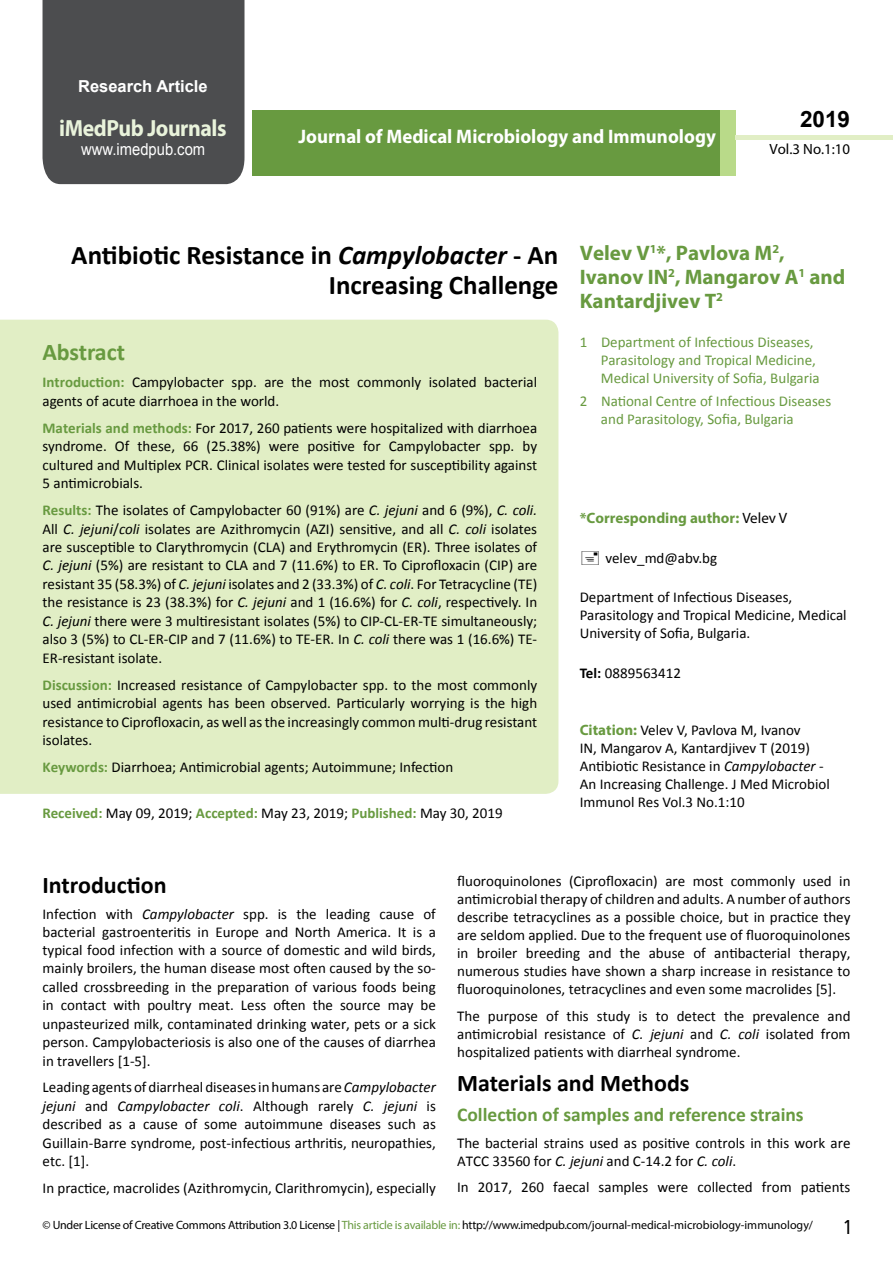
<style>
.page{position:relative;width:893px;height:1263px;background:#fff}
.page>*{position:absolute;margin:0;border:0;box-sizing:border-box;transform-origin:0 0}
.t1{font:700 27px/29.7px "Calibri";color:#000;text-align:right}
.t2{font:25.5px "Tunga";color:#000}
.t3{font:700 24px "Calibri";color:#000}
.t4{font:700 24px "Calibri";letter-spacing:-.005em;color:#689a40}
.t5{font:700 23.4px "Myriad Pro";letter-spacing:-.02em;color:#e9f3db;scale:.93 1}
.t6{font:700 22.5px "Arial";color:#000}
.t7{font:700 21px/24px "Myriad Pro";color:#689a40}
.t8{font:700 19.65px "Myriad Pro";color:#fff;scale:.96 1}
.t9{font:700 19.5px "Calibri";color:#689a40}
.t10{font:16.5px "Arial";color:#fff;scale:.89 1}
.t11{font:700 16.5px "Arial";color:#fff}
.t12{font:15px/18.5px "Calibri";color:#000;text-align:justify}
.t13{font:15px/18px "Calibri";color:#689a40}
.t14{font:700 15px "Myriad Pro";color:#689a40}
.t15{font:14.85px "Myriad Pro";color:#000}
.t16{font:12px "Myriad Pro";letter-spacing:-.02em;color:#000}
.s1{font-style:italic}
.s2{font-weight:700;color:#689a40}
.s3{font-weight:400;color:#000}
.s4{font-weight:700}
.s5{font-family:"Myriad Pro";font-weight:700;color:#689a40}
.s6{color:#689a40}
</style>
<div class="page">
<div style="left:43px;top:0;width:201px;height:184px;background:#4c4d4f"></div>
<div style="left:252px;top:110px;width:469px;height:66px;background:#689a40"></div>
<div style="left:720px;top:110px;width:16px;height:66px;background:#b9da89"></div>
<div style="left:736px;top:135px;width:157px;height:5px;background:#e1eec5"></div>
<div style="left:0;top:320px;width:558px;height:474px;background:#e1eec5"></div>
<p class="t11" style="left:78px;top:75px;width:131px">Research Article</p>
<h3 class="t5" style="left:59px;top:113px;width:181px">iMedPub Journals</h3>
<p class="t10" style="left:81px;top:138px;width:141px">www.imedpub.com</p>
<h3 class="t8" style="left:298px;top:124px;width:436px">Journal of Medical Microbiology and Immunology</h3>
<h3 class="t6" style="left:800px;top:104px;width:52px">2019</h3>
<p class="t15" style="left:769px;top:140px;width:82px">Vol.3 No.1:10</p>
<h1 class="t1" style="left:71px;top:240px;width:489px">Antibiotic Resistance in <span class="s1">Campylobacter</span> - An<br>Increasing Challenge</h1>
<h3 class="t4" style="left:43px;top:337px;width:84px">Abstract</h3>
<p class="t12" style="left:43px;top:373px;width:496px"><span class="s2">Introduction:</span> Campylobacter spp. are the most commonly isolated bacterial agents of acute diarrhoea in the world.</p>
<p class="t12" style="left:43px;top:419px;width:496px"><span class="s2">Materials and methods:</span> For 2017, 260 patients were hospitalized with diarrhoea syndrome. Of these, 66 (25.38%) were positive for Campylobacter spp. by cultured and Multiplex PCR. Clinical isolates were tested for susceptibility against 5 antimicrobials.</p>
<p class="t12" style="left:42px;top:501px;width:496px"><span class="s2">Results:</span> The isolates of Campylobacter 60 (91%) are <span class="s1">C. jejuni</span> and 6 (9%), <span class="s1">C. coli.<br></span>All <span class="s1">C. jejuni</span>/<span class="s1">coli</span> isolates are Azithromycin (AZI) sensitive, and all <span class="s1">C. coli</span> isolates are susceptible to Clarythromycin (CLA) and Erythromycin (ER). Three isolates of <span class="s1">C. jejuni</span> (5%) are resistant to CLA and 7 (11.6%) to ER. To Ciprofloxacin (CIP) are resistant 35 (58.3%) of <span class="s1">C. jejuni</span> isolates and 2 (33.3%) of <span class="s1">C. coli</span>. For Tetracycline (TE) the resistance is 23 (38.3%) for <span class="s1">C. jejuni</span> and 1 (16.6%) for <span class="s1">C. coli</span>, respectively. In <span class="s1">C. jejuni</span> there were 3 multiresistant isolates (5%) to CIP-CL-ER-TE simultaneously; also 3 (5%) to CL-ER-CIP and 7 (11.6%) to TE-ER. In <span class="s1">C. coli</span> there was 1 (16.6%) TE-ER-resistant isolate.</p>
<p class="t12" style="left:43px;top:675px;width:496px"><span class="s2">Discussion:</span> Increased resistance of Campylobacter spp. to the most commonly used antimicrobial agents has been observed. Particularly worrying is the high resistance to Ciprofloxacin, as well as the increasingly common multi-drug resistant isolates.</p>
<p class="t12" style="left:43px;top:758px;width:412px"><span class="s2">Keywords:</span> Diarrhoea; Antimicrobial agents; Autoimmune; Infection</p>
<p class="t12" style="left:43px;top:804px;width:462px"><span class="s2">Received:</span> May 09, 2019; <span class="s2">Accepted:</span> May 23, 2019; <span class="s2">Published:</span> May 30, 2019</p>
<h3 class="t7" style="left:580px;top:240px;width:267px">Velev V<sup>1</sup>*, Pavlova M<sup>2</sup>,<br>Ivanov IN<sup>2</sup>, Mangarov A<sup>1</sup> and<br>Kantardjivev T<sup>2</sup></h3>
<p class="t13" style="left:601px;top:333px;width:220px;text-indent:-21px">1 Department of Infectious Diseases,<br>Parasitology and Tropical Medicine,<br>Medical University of Sofia, Bulgaria</p>
<p class="t13" style="left:601px;top:392px;width:232px;text-indent:-21px">2 National Centre of Infectious Diseases and Parasitology, Sofia, Bulgaria</p>
<p class="t14" style="left:580px;top:508px;width:209px">*Corresponding author: <span class="s3">Velev V</span></p>
<p class="t12" style="left:605px;top:549px;width:113px">velev_md@abv.bg</p>
<p class="t12" style="left:580px;top:588px;width:268px;line-height:18px;text-align:left">Department of Infectious Diseases,<br>Parasitology and Tropical Medicine, Medical<br>University of Sofia, Bulgaria.</p>
<p class="t12" style="left:580px;top:663px;width:103px"><span class="s4">Tel:</span> 0889563412</p>
<p class="t12" style="left:580px;top:721px;width:252px;line-height:18px;text-align:left"><span class="s5">Citation:</span> Velev V, Pavlova M, Ivanov<br>IN, Mangarov A, Kantardjivev T (2019)<br>Antibiotic Resistance in <span class="s1">Campylobacter</span> - An Increasing Challenge. J Med Microbiol Immunol Res Vol.3 No.1:10</p>
<h3 class="t3" style="left:43px;top:869px;width:126px">Introduction</h3>
<p class="t12" style="left:43px;top:905px;width:395px">Infection with <span class="s1">Campylobacter</span> spp. is the leading cause of bacterial gastroenteritis in Europe and North America. It is a typical food infection with a source of domestic and wild birds, mainly broilers, the human disease most often caused by the so&shy;called crossbreeding in the preparation of various foods being in contact with poultry meat. Less often the source may be unpasteurized milk, contaminated drinking water, pets or a sick person. Campylobacteriosis is also one of the causes of diarrhea in travellers [1-5].</p>
<p class="t12" style="left:43px;top:1078px;width:395px">Leading agentsofdiarrhealdiseasesinhumans are<span class="s1">Campylobacter jejuni</span> and <span class="s1">Campylobacter coli</span>. Although rarely <span class="s1">C. jejuni</span> is described as a cause of some autoimmune diseases such as Guillain-Barre syndrome, post-infectious arthritis, neuropathies, etc. [1].</p>
<p class="t12" style="left:43px;top:1179px;width:395px">In practice, macrolides (Azithromycin, Clarithromycin), especially</p>
<p class="t12" style="left:457px;top:872px;width:395px;line-height:18px">fluoroquinolones (Ciprofloxacin) are most commonly used in antimicrobial therapy of children and adults. A number of authors describe tetracyclines as a possible choice, but in practice they are seldom applied. Due to the frequent use of fluoroquinolones in broiler breeding and the abuse of antibacterial therapy, numerous studies have shown a sharp increase in resistance to fluoroquinolones, tetracyclines and even some macrolides [5].</p>
<p class="t12" style="left:457px;top:1006px;width:395px;line-height:18px">The purpose of this study is to detect the prevalence and antimicrobial resistance of <span class="s1">C. jejuni</span> and <span class="s1">C. coli</span> isolated from hospitalized patients with diarrheal syndrome.</p>
<h3 class="t3" style="left:457px;top:1068px;width:234px">Materials and Methods</h3>
<h3 class="t9" style="left:457px;top:1102px;width:348px">Collection of samples and reference strains</h3>
<p class="t12" style="left:457px;top:1134px;width:395px;line-height:18px">The bacterial strains used as positive controls in this work are<br>ATCC 33560 for <span class="s1">C. jejuni</span> and C-14.2 for <span class="s1">C. coli</span>.</p>
<p class="t12" style="left:457px;top:1178px;width:395px">In 2017, 260 faecal samples were collected from patients</p>
<p class="t16" style="left:43px;top:1218px;width:772px">© Under License of Creative Commons Attribution 3.0 License | <span class="s6">This article is available in:</span> http://www.imedpub.com/journal-medical-microbiology-immunology/</p>
<h2 class="t2" style="left:844px;top:1210px;width:9px">1</h2>
</div>
